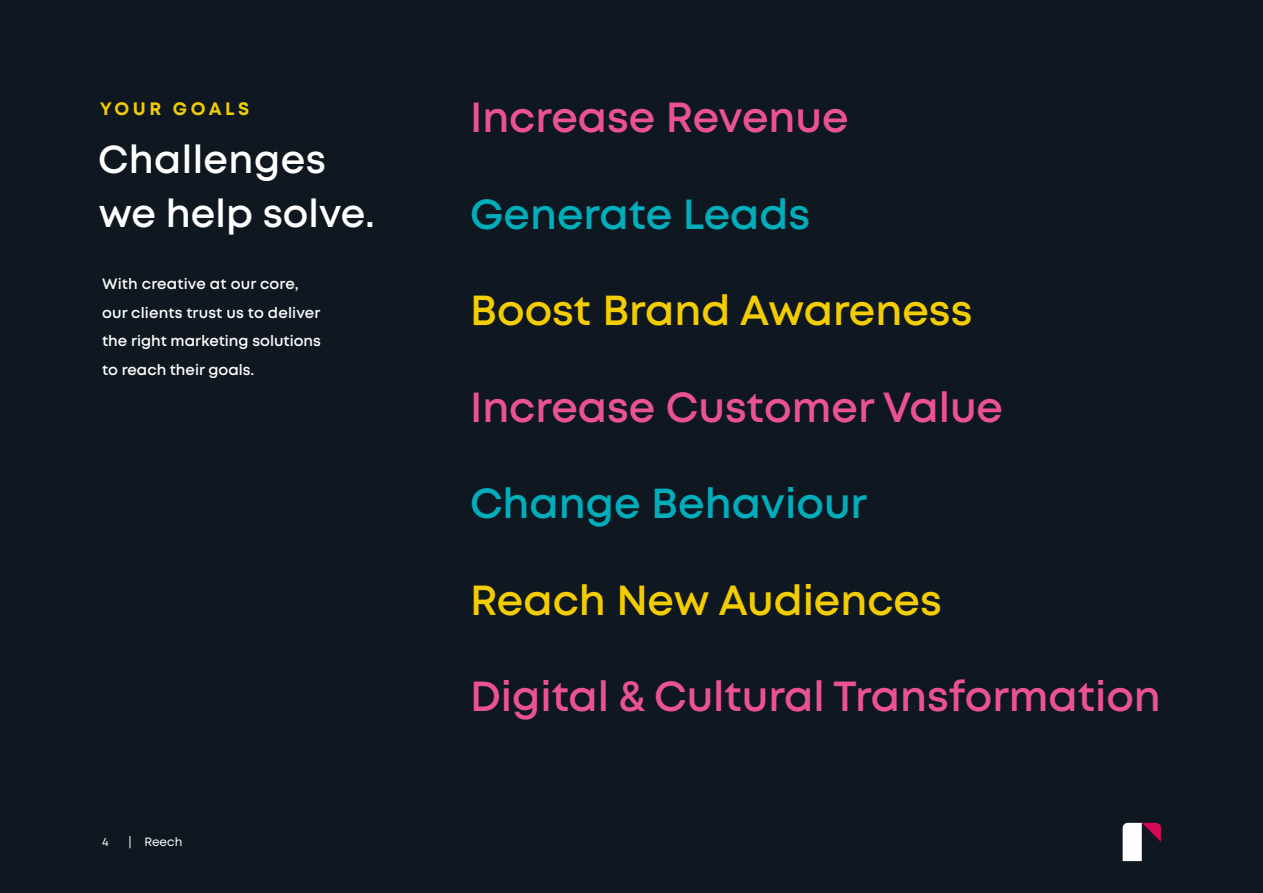
<style>
.page{position:relative;width:1263px;height:893px;background:#0f1820}
.page>*{position:absolute;margin:0;border:0;box-sizing:border-box;transform-origin:0 0}
.t1{font:600 42px "Mont";color:#ea5295}
.t2{font:600 42px "Mont";color:#f3cd00}
.t3{font:600 42px "Mont";color:#00adbb}
.t4{font:600 39px/54px "Mont";letter-spacing:.01em;color:#fff}
.t5{font:700 18px "Mont";letter-spacing:.2em;color:#f1cc00}
.t6{font:600 15px/28.5px "Mont";color:#fff}
.t7{font:12px "Mont";color:#fff}
</style>
<div class="page">
<svg style="left:1123px;top:823px;width:38px;height:38px"></svg>
<p class="t5" style="left:100px;top:97px;width:151px">YOUR GOALS</p>
<h2 class="t4" style="left:98px;top:133px;width:278px">Challenges we help solve.</h2>
<p class="t6" style="left:102px;top:270px;width:220px">With creative at our core, our clients trust us to deliver the right marketing solutions to reach their goals.</p>
<p class="t7" style="left:102px;top:834px;width:8px">4</p>
<p class="t7" style="left:129px;top:834px;width:55px">| Reech</p>
<h1 class="t1" style="left:470px;top:90px;width:380px">Increase Revenue</h1>
<h1 class="t3" style="left:470px;top:187px;width:342px">Generate Leads</h1>
<h1 class="t2" style="left:470px;top:283px;width:504px">Boost Brand Awareness</h1>
<h1 class="t1" style="left:470px;top:380px;width:534px">Increase Customer Value</h1>
<h1 class="t3" style="left:470px;top:476px;width:398px">Change Behaviour</h1>
<h1 class="t2" style="left:470px;top:573px;width:473px">Reach New Audiences</h1>
<h1 class="t1" style="left:470px;top:669px;width:692px">Digital &amp; Cultural Transformation</h1>
</div>
